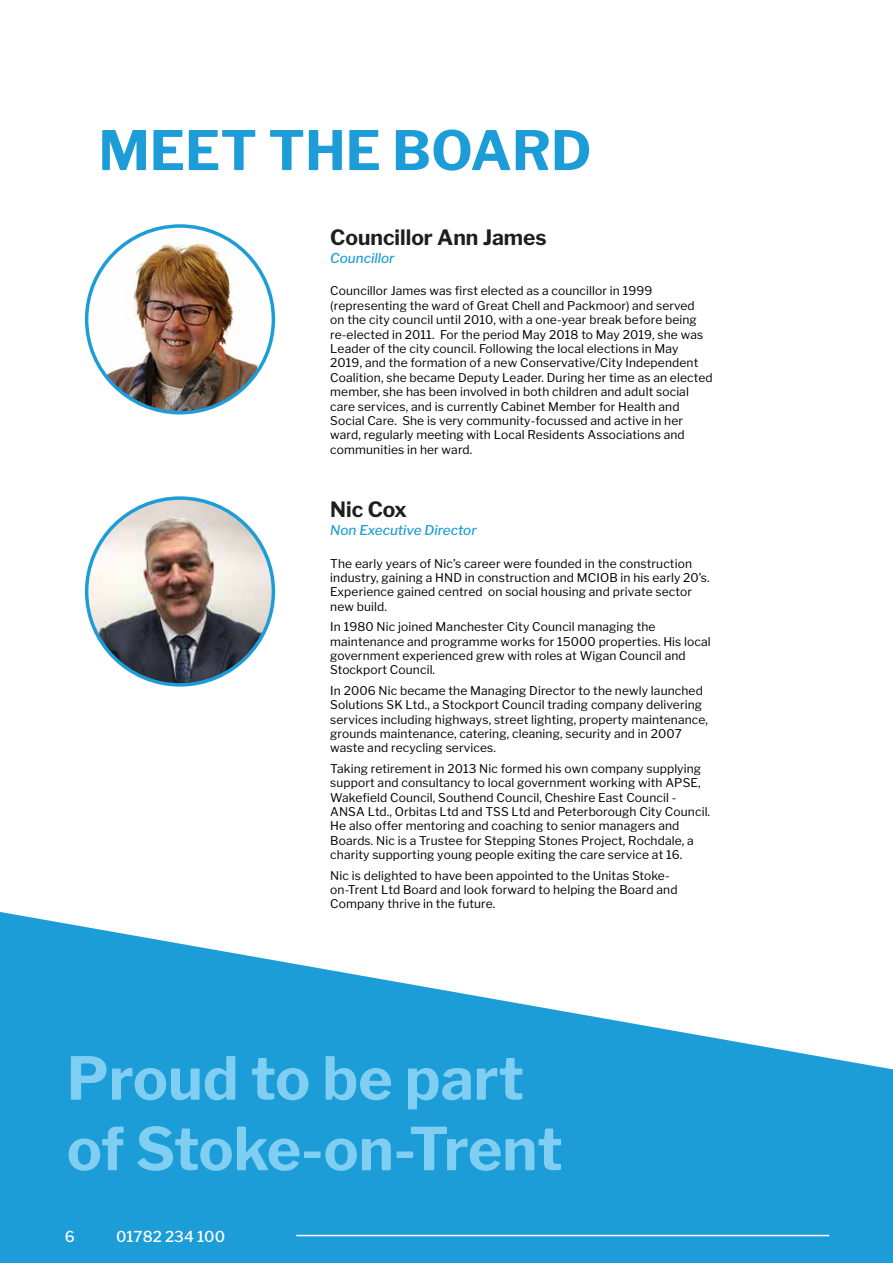
<style>
.page{position:relative;width:893px;height:1263px;background:#fff}
.page>*{position:absolute;margin:0;border:0;box-sizing:border-box;transform-origin:0 0}
.t1{font:700 58.8px/70.5px "Libre Franklin";color:#80cff2}
.t2{font:700 54px "Libre Franklin";color:#1d9dd8}
.t3{font:700 21px "Libre Franklin";color:#1e1e1c}
.t4{font:500 15px "Libre Franklin";color:#fff}
.t5{font:italic 500 13.5px "Libre Franklin";color:#1d9dd8}
.t6{font:12px/14.4px "Libre Franklin";letter-spacing:.01em;color:#000}
</style>
<div class="page">
<svg style="left:0;top:912px;width:893px;height:351px;fill:#1d9dd8"></svg>
<hr style="left:296px;top:1235px;width:533px;height:1px;background:#fff">
<img style="left:87px;top:498px;width:186px;height:187px;border-radius:93px">
<img style="left:103px;top:226px;width:154px;height:187px">
<h2 class="t2" style="left:98px;top:118px;width:494px">MEET THE BOARD</h2>
<h3 class="t3" style="left:330px;top:224px;width:218px">Councillor Ann James</h3>
<p class="t5" style="left:330px;top:249px;width:66px">Councillor</p>
<p class="t6" style="left:330px;top:284px;width:384px">Councillor James was first elected as a councillor in 1999 (representing the ward of Great Chell and Packmoor) and served<br>on the city council until 2010, with a one-year break before being re-elected in 2011. For the period May 2018 to May 2019, she was Leader of the city council. Following the local elections in May 2019, and the formation of a new Conservative/City Independent Coalition, she became Deputy Leader. During her time as an elected member, she has been involved in both children and adult social care services, and is currently Cabinet Member for Health and Social Care. She is very community-focussed and active in her ward, regularly meeting with Local Residents Associations and communities in her ward.</p>
<h3 class="t3" style="left:330px;top:496px;width:78px">Nic Cox</h3>
<p class="t5" style="left:330px;top:522px;width:148px">Non Executive Director</p>
<p class="t6" style="left:330px;top:556px;width:381px">The early years of Nic’s career were founded in the construction industry, gaining a HND in construction and MCIOB in his early 20’s.<br>Experience gained centred on social housing and private sector new build.</p>
<p class="t6" style="left:330px;top:619px;width:382px">In 1980 Nic joined Manchester City Council managing the maintenance and programme works for 15000 properties. His local government experienced grew with roles at Wigan Council and Stockport Council.</p>
<p class="t6" style="left:330px;top:683px;width:379px">In 2006 Nic became the Managing Director to the newly launched Solutions SK Ltd., a Stockport Council trading company delivering services including highways, street lighting, property maintenance, grounds maintenance, catering, cleaning, security and in 2007 waste and recycling services.</p>
<p class="t6" style="left:330px;top:761px;width:381px">Taking retirement in 2013 Nic formed his own company supplying support and consultancy to local government working with APSE, Wakefield Council, Southend Council, Cheshire East Council - ANSA Ltd., Orbitas Ltd and TSS Ltd and Peterborough City Council.<br>He also offer mentoring and coaching to senior managers and Boards. Nic is a Trustee for Stepping Stones Project, Rochdale, a charity supporting young people exiting the care service at 16.</p>
<p class="t6" style="left:330px;top:868px;width:349px">Nic is delighted to have been appointed to the Unitas Stoke&shy;on-Trent Ltd Board and look forward to helping the Board and<br>Company thrive in the future.</p>
<h1 class="t1" style="left:67px;top:1043px;width:497px">Proud to be part of Stoke-on-Trent</h1>
<p class="t4" style="left:65px;top:1227px;width:12px">6</p>
<p class="t4" style="left:116px;top:1227px;width:111px">01782 234 100</p>
</div>
